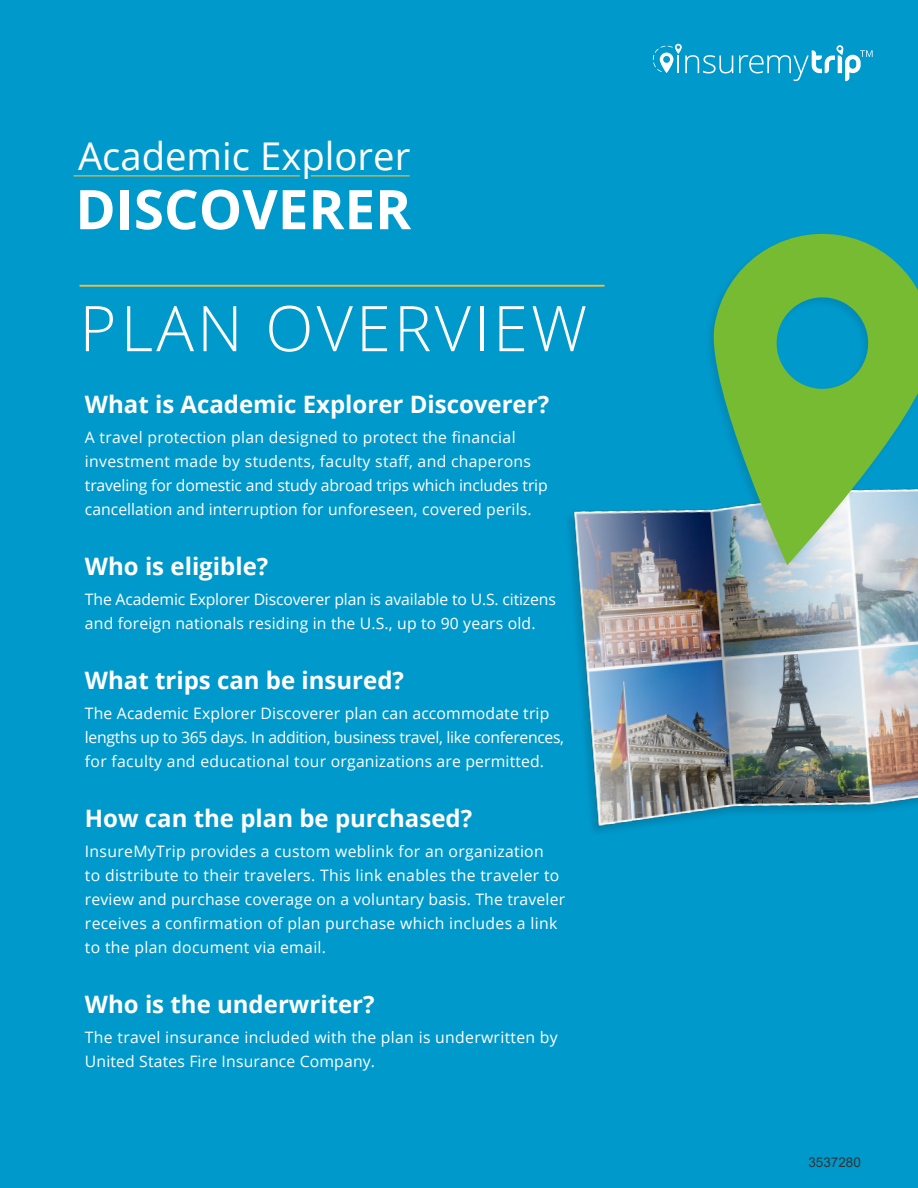
<style>
.page{position:relative;width:918px;height:1188px;background:#09c}
.page>*{position:absolute;margin:0;border:0;box-sizing:border-box;transform-origin:0 0}
.t1{font:300 63px "Open Sans";letter-spacing:.05em;color:#fff}
.t2{font:700 54.6px "Open Sans";color:#fff}
.t3{font:38.25px "Open Sans";color:#fff}
.t4{font:700 24px "Open Sans";color:#fff}
.t5{font:15.75px/24px "Open Sans";letter-spacing:.01em;color:#fff}
.t6{font:15.75px/24px "Open Sans";letter-spacing:-.01em;color:#fff}
.t7{font:13.5px "Arial";color:#333}
</style>
<div class="page">
<svg style="left:653px;top:44px;width:80px;height:29px"></svg>
<svg style="left:739px;top:45px;width:134px;height:36px"></svg>
<hr style="left:74px;top:175px;width:226px;height:1px;background:#f4be3b">
<hr style="left:311px;top:175px;width:99px;height:1px;background:#f4be3b">
<hr style="left:80px;top:285px;width:524px;height:2px;background:#f4be3b">
<img style="left:569px;top:509px;width:349px;height:323px">
<div style="left:703px;top:232px;width:215px;height:343px;background:#000;opacity:.1"></div>
<svg style="left:705px;top:232px;width:213px;height:333px;fill:#7b3"></svg>
<p class="t3" style="left:78px;top:129px;width:334px">Academic Explorer</p>
<p class="t2" style="left:75px;top:171px;width:337px">DISCOVERER</p>
<p class="t1" style="left:80px;top:285px;width:509px">PLAN OVERVIEW</p>
<p class="t4" style="left:85px;top:387px;width:466px">What is Academic Explorer Discoverer?</p>
<p class="t5" style="left:85px;top:424px;width:464px">A travel protection plan designed to protect the financial investment made by students, faculty staff, and chaperons traveling for domestic and study abroad trips which includes trip cancellation and interruption for unforeseen, covered perils.</p>
<p class="t4" style="left:85px;top:549px;width:185px">Who is eligible?</p>
<p class="t6" style="left:85px;top:586px;width:472px">The Academic Explorer Discoverer plan is available to U.S. citizens and foreign nationals residing in the U.S., up to 90 years old.</p>
<p class="t4" style="left:85px;top:663px;width:321px">What trips can be insured?</p>
<p class="t5" style="left:85px;top:700px;width:481px">The Academic Explorer Discoverer plan can accommodate trip lengths up to 365 days. In addition, business travel, like conferences, for faculty and educational tour organizations are permitted.</p>
<p class="t4" style="left:85px;top:801px;width:389px">How can the plan be purchased?</p>
<p class="t5" style="left:85px;top:838px;width:482px">InsureMyTrip provides a custom weblink for an organization<br>to distribute to their travelers. This link enables the traveler to review and purchase coverage on a voluntary basis. The traveler receives a confirmation of plan purchase which includes a link to the plan document via email.</p>
<p class="t4" style="left:85px;top:987px;width:291px">Who is the underwriter?</p>
<p class="t5" style="left:85px;top:1024px;width:474px">The travel insurance included with the plan is underwritten by<br>United States Fire Insurance Company.</p>
<p class="t7" style="left:808px;top:1153px;width:54px">3537280</p>
</div>
